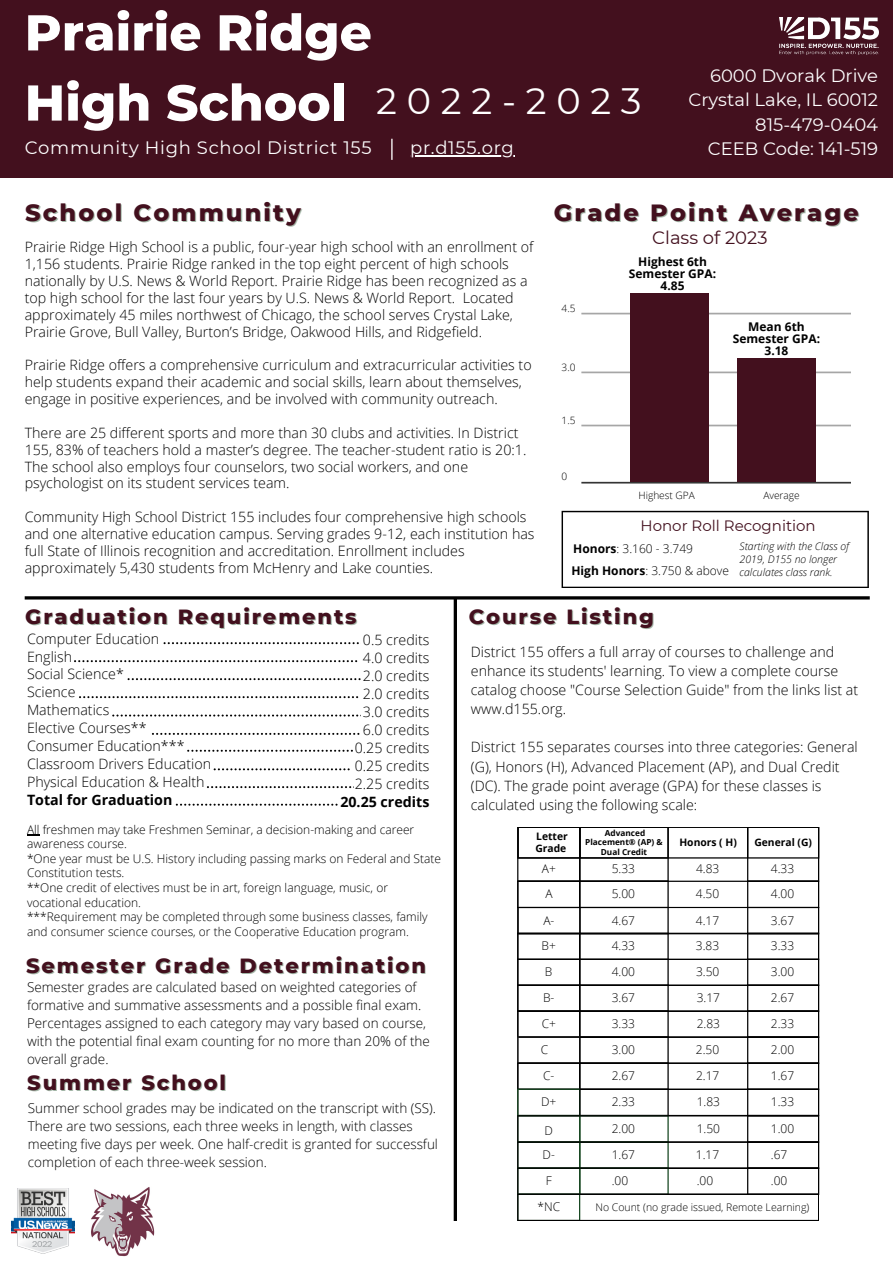
<style>
.page{position:relative;width:893px;height:1264px;background:#fff}
.page>*{position:absolute;margin:0;border:0;box-sizing:border-box;transform-origin:0 0}
.t1{font:800 50.25px/70.1px "Montserrat";color:#fff}
.t2{font:36.75px "Montserrat";letter-spacing:.265em;color:#fff}
.t3{font:800 24px "Montserrat";letter-spacing:.09em;color:#43101e}
.t4{font:800 21px "Montserrat";letter-spacing:.09em;color:#43101e}
.t5{font:18px/24.5px "Montserrat";color:#fff;text-align:right}
.t6{font:18px "Montserrat";letter-spacing:.04em;color:#fff}
.t7{font:18px "Montserrat";color:#43101e}
.t8{font:15px "Montserrat";color:#43101e}
.t9{font:300 14.25px/18px "Open Sans";color:#000}
.t10{font:700 14.25px "Open Sans";color:#000}
.t11{font:300 13.5px/18px "Open Sans";color:#000}
.t12{font:300 12px/26px "Open Sans";color:#000}
.t13{font:700 12px/12px "Open Sans";color:#000;text-align:center}
.t14{font:italic 300 10.5px/12.8px "Open Sans";color:#000}
.t15{font:300 10.5px "Open Sans";color:#000}
.t16{font:700 10.35px/12.3px "Open Sans";color:#000}
.t17{font:300 10.05px "Open Sans";color:#000}
.t18{font:700 8.25px/9.6px "Open Sans";color:#000;text-align:center}
.s1{font-weight:700}
</style>
<div class="page">
<div style="left:0;top:0;width:892px;height:178px;background:#43101e"></div>
<hr style="left:410px;top:155px;width:104px;height:1px;background:#fff">
<svg style="left:391px;top:139px;width:1px;height:21px"></svg>
<img style="left:12px;top:1188px;width:62px;height:65px">
<img style="left:779px;top:18px;width:99px;height:37px">
<svg style="left:581px;top:482px;width:270px;height:1px"></svg>
<svg style="left:581px;top:424px;width:270px;height:2px"></svg>
<svg style="left:581px;top:371px;width:270px;height:2px"></svg>
<svg style="left:581px;top:313px;width:270px;height:1px"></svg>
<div style="left:630px;top:293px;width:78px;height:189px;background:#43101e"></div>
<div style="left:737px;top:358px;width:78px;height:124px;background:#43101e"></div>
<svg style="left:561px;top:511px;width:307px;height:77px"></svg>
<svg style="left:25px;top:596px;width:844px;height:625px"></svg>
<img style="left:89px;top:1185px;width:67px;height:72px">
<h1 class="t1" style="left:25px;top:-3px;width:349px">Prairie Ridge<br>High School</h1>
<h2 class="t2" style="left:376px;top:79px;width:267px">2022-2023</h2>
<p class="t6" style="left:25px;top:136px;width:348px">Community High School District 155</p>
<p class="t6" style="left:410px;top:136px;width:105px">pr.d155.org</p>
<p class="t5" style="left:688px;top:63px;width:191px">6000 Dvorak Drive<br>Crystal Lake, IL 60012<br>815-479-0404<br>CEEB Code: 141-519</p>
<h3 class="t3" style="left:25px;top:198px;width:277px">School Community</h3>
<p class="t9" style="left:25px;top:238px;width:510px;line-height:16.8px">Prairie Ridge High School is a public, four-year high school with an enrollment of 1,156 students. Prairie Ridge ranked in the top eight percent of high schools nationally by U.S. News &amp; World Report. Prairie Ridge has been recognized as a top high school for the last four years by U.S. News &amp; World Report. Located approximately 45 miles northwest of Chicago, the school serves Crystal Lake, Prairie Grove, Bull Valley, Burton’s Bridge, Oakwood Hills, and Ridgefield.</p>
<p class="t9" style="left:25px;top:356px;width:508px;line-height:16.8px">Prairie Ridge offers a comprehensive curriculum and extracurricular activities to help students expand their academic and social skills, learn about themselves, engage in positive experiences, and be involved with community outreach.</p>
<p class="t9" style="left:25px;top:424px;width:503px;line-height:16.8px">There are 25 different sports and more than 30 clubs and activities. In District 155, 83% of teachers hold a master’s degree. The teacher-student ratio is 20:1.<br>The school also employs four counselors, two social workers, and one psychologist on its student services team.</p>
<p class="t9" style="left:25px;top:508px;width:511px;line-height:16.8px">Community High School District 155 includes four comprehensive high schools and one alternative education campus. Serving grades 9-12, each institution has full State of Illinois recognition and accreditation. Enrollment includes approximately 5,430 students from McHenry and Lake counties.</p>
<h3 class="t3" style="left:554px;top:198px;width:306px">Grade Point Average</h3>
<p class="t7" style="left:652px;top:227px;width:117px">Class of 2023</p>
<p class="t17" style="left:561px;top:301px;width:15px">4.5</p>
<p class="t17" style="left:561px;top:360px;width:15px">3.0</p>
<p class="t17" style="left:561px;top:413px;width:15px">1.5</p>
<p class="t17" style="left:561px;top:469px;width:7px">0</p>
<p class="t13" style="left:629px;top:255px;width:89px">Highest 6th<br>Semester GPA:<br>4.85</p>
<p class="t13" style="left:732px;top:320px;width:89px">Mean 6th<br>Semester GPA:<br>3.18</p>
<p class="t17" style="left:638px;top:488px;width:58px">Highest GPA</p>
<p class="t17" style="left:763px;top:488px;width:38px">Average</p>
<p class="t8" style="left:640px;top:516px;width:177px">Honor Roll Recognition</p>
<p class="t12" style="left:571px;top:538px;width:159px;line-height:21.6px"><span class="s1">Honors</span>: 3.160 - 3.749<br><span class="s1">High Honors</span>: 3.750 &amp; above</p>
<p class="t14" style="left:739px;top:540px;width:111px">Starting with the Class of<br>2019, D155 no longer calculates class rank.</p>
<h3 class="t4" style="left:25px;top:603px;width:333px">Graduation Requirements</h3>
<p class="t9" style="left:27px;top:629px;width:186px">Computer Education<br>English<br>Social Science*<br>Science<br>Mathematics<br>Elective Courses**<br>Consumer Education***<br>Classroom Drivers Education<br>Physical Education &amp; Health</p>
<p class="t10" style="left:27px;top:790px;width:147px">Total for Graduation</p>
<p class="t12" style="left:27px;top:821px;width:415px;line-height:14.5px">All freshmen may take Freshmen Seminar, a decision-making and career awareness course.<br>*One year must be U.S. History including passing marks on Federal and State Constitution tests.<br>**One credit of electives must be in art, foreign language, music, or vocational education.<br>***Requirement may be completed through some business classes, family and consumer science courses, or the Cooperative Education program.</p>
<p class="t9" style="left:355px;top:630px;width:76px;text-align:center">0.5 credits<br>4.0 credits<br>2.0 credits<br>2.0 credits<br>3.0 credits<br>6.0 credits<br>0.25 credits<br>0.25 credits<br>2.25 credits</p>
<p class="t10" style="left:340px;top:791px;width:91px">20.25 credits</p>
<h3 class="t4" style="left:26px;top:952px;width:401px">Semester Grade Determination</h3>
<p class="t11" style="left:27px;top:977px;width:404px">Semester grades are calculated based on weighted categories of formative and summative assessments and a possible final exam.<br>Percentages assigned to each category may vary based on course, with the potential final exam counting for no more than 20% of the overall grade.</p>
<p class="t11" style="left:28px;top:1098px;width:411px">Summer school grades may be indicated on the transcript with (SS).<br>There are two sessions, each three weeks in length, with classes meeting five days per week. One half-credit is granted for successful completion of each three-week session.</p>
<h3 class="t4" style="left:27px;top:1069px;width:200px">Summer School</h3>
<h3 class="t4" style="left:469px;top:603px;width:186px">Course Listing</h3>
<p class="t9" style="left:471px;top:642px;width:389px;line-height:19px">District 155 offers a full array of courses to challenge and enhance its students' learning. To view a complete course catalog choose "Course Selection Guide" from the links list at www.d155.org.</p>
<p class="t9" style="left:471px;top:737px;width:388px;line-height:19px">District 155 separates courses into three categories: General (G), Honors (H), Advanced Placement (AP), and Dual Credit (DC). The grade point average (GPA) for these classes is calculated using the following scale:</p>
<p class="t16" style="left:535px;top:829px;width:34px">Letter<br>Grade</p>
<p class="t16" style="left:679px;top:836px;width:59px">Honors ( H)</p>
<p class="t16" style="left:754px;top:836px;width:59px">General (G)</p>
<p class="t18" style="left:585px;top:827px;width:79px">Advanced<br>Placement® (AP) &amp;<br>Dual Credit</p>
<p class="t12" style="left:542px;top:856px;width:16px;line-height:24.9px">A+<br>A</p>
<p class="t12" style="left:543px;top:906px;width:13px">A-</p>
<p class="t12" style="left:541px;top:932px;width:16px">B+</p>
<p class="t12" style="left:545px;top:958px;width:9px">B</p>
<p class="t12" style="left:543px;top:984px;width:13px">B-</p>
<p class="t12" style="left:542px;top:1010px;width:16px">C+</p>
<p class="t12" style="left:540px;top:1036px;width:9px">C</p>
<p class="t12" style="left:543px;top:1062px;width:13px">C-</p>
<p class="t12" style="left:541px;top:1088px;width:17px">D+</p>
<p class="t12" style="left:542px;top:1117px;width:14px;line-height:24.5px">D<br>D-</p>
<p class="t12" style="left:537px;top:1167px;width:24px;text-align:center">F *NC</p>
<p class="t12" style="left:611px;top:856px;width:25px;line-height:24.9px">5.33<br>5.00</p>
<p class="t12" style="left:611px;top:906px;width:25px;text-align:justify">4.67<br>4.33<br>4.00<br>3.67<br>3.33<br>3.00<br>2.67<br>2.33</p>
<p class="t12" style="left:611px;top:1115px;width:25px;text-align:justify">2.00<br>1.67 .00</p>
<p class="t12" style="left:696px;top:855px;width:25px">4.83</p>
<p class="t12" style="left:770px;top:855px;width:25px">4.33</p>
<p class="t12" style="left:695px;top:880px;width:25px">4.50</p>
<p class="t12" style="left:770px;top:880px;width:25px">4.00</p>
<p class="t12" style="left:695px;top:906px;width:25px">4.17</p>
<p class="t12" style="left:770px;top:906px;width:25px">3.67</p>
<p class="t12" style="left:695px;top:932px;width:25px">3.83</p>
<p class="t12" style="left:770px;top:932px;width:25px">3.33</p>
<p class="t12" style="left:696px;top:958px;width:25px">3.50</p>
<p class="t12" style="left:770px;top:958px;width:25px">3.00</p>
<p class="t12" style="left:696px;top:984px;width:25px">3.17</p>
<p class="t12" style="left:770px;top:984px;width:25px">2.67</p>
<p class="t12" style="left:695px;top:1010px;width:26px">2.83<br>2.50</p>
<p class="t12" style="left:770px;top:1010px;width:25px">2.33<br>2.00</p>
<p class="t12" style="left:696px;top:1062px;width:25px">2.17</p>
<p class="t12" style="left:770px;top:1062px;width:25px">1.67</p>
<p class="t12" style="left:696px;top:1088px;width:25px">1.83</p>
<p class="t12" style="left:770px;top:1088px;width:25px">1.33</p>
<p class="t12" style="left:696px;top:1115px;width:25px">1.50</p>
<p class="t12" style="left:770px;top:1115px;width:25px">1.00</p>
<p class="t12" style="left:695px;top:1141px;width:25px">1.17</p>
<p class="t12" style="left:770px;top:1141px;width:18px">.67</p>
<p class="t12" style="left:696px;top:1167px;width:18px">.00</p>
<p class="t12" style="left:770px;top:1167px;width:18px">.00</p>
<p class="t15" style="left:595px;top:1200px;width:215px">No Count (no grade issued, Remote Learning)</p>
</div>
